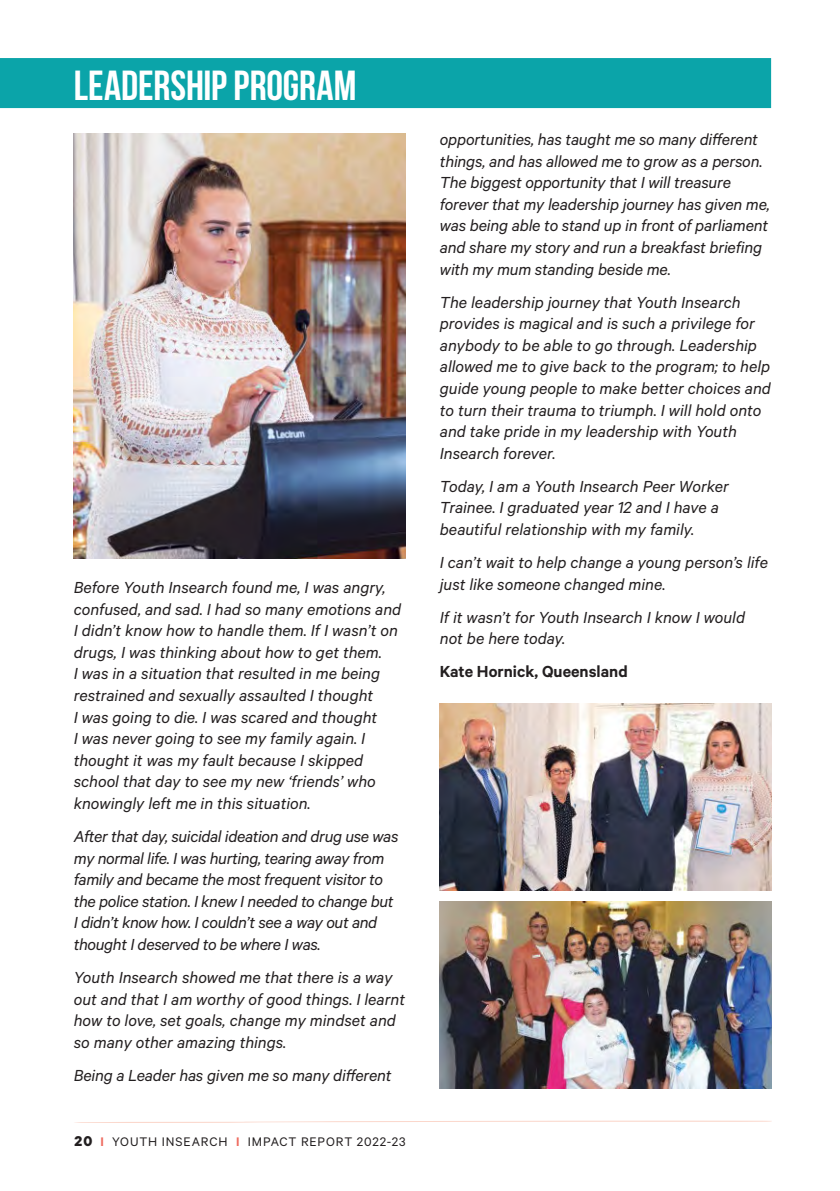
<style>
.page{position:relative;width:840px;height:1191px;background:#fff}
.page>*{position:absolute;margin:0;border:0;box-sizing:border-box;transform-origin:0 0}
.t1{font:700 42px "Bebas Neue";letter-spacing:-.005em;color:#fff}
.t2{font:italic 18px/21.6px "Calibre";color:#231f20}
.t3{font:italic 18px/21.6px "Calibre";letter-spacing:-.02em;color:#231f20}
.t4{font:600 18px "Calibre";color:#231f20}
.t5{font:14px "Calibre";letter-spacing:.065em;color:#231f20}
.s1{font-weight:700;font-size:16px}
.s2{font-weight:600;color:#ee6a5e}
</style>
<div class="page">
<svg style="left:75px;top:1120px;width:697px;height:3px"></svg>
<div style="left:0;top:58px;width:770px;height:50px;background:#0ba4a9"></div>
<img style="left:439px;top:703px;width:332px;height:187px">
<img style="left:439px;top:901px;width:332px;height:188px">
<img style="left:74px;top:133px;width:331px;height:425px">
<h1 class="t1" style="left:74px;top:62px;width:284px">LEADERSHIP PROGRAM</h1>
<p class="t2" style="left:74px;top:576px;width:329px">Before Youth Insearch found me, I was angry, confused, and sad. I had so many emotions and I didn’t know how to handle them. If I wasn’t on drugs, I was thinking about how to get them.<br>I was in a situation that resulted in me being restrained and sexually assaulted I thought<br>I was going to die. I was scared and thought<br>I was never going to see my family again. I thought it was my fault because I skipped school that day to see my new ‘friends’ who knowingly left me in this situation.</p>
<p class="t3" style="left:74px;top:825px;width:326px">After that day, suicidal ideation and drug use was my normal life. I was hurting, tearing away from family and became the most frequent visitor to the police station. I knew I needed to change but I didn’t know how. I couldn’t see a way out and thought I deserved to be where I was.</p>
<p class="t2" style="left:74px;top:966px;width:332px">Youth Insearch showed me that there is a way out and that I am worthy of good things. I learnt how to love, set goals, change my mindset and so many other amazing things.</p>
<p class="t2" style="left:74px;top:1063px;width:319px">Being a Leader has given me so many different</p>
<p class="t5" style="left:74px;top:1133px;width:332px"><span class="s1">20</span> <span class="s2">I</span> YOUTH INSEARCH <span class="s2">I</span> IMPACT REPORT 2022-23</p>
<p class="t2" style="left:439px;top:128px;width:331px">opportunities, has taught me so many different things, and has allowed me to grow as a person.<br>The biggest opportunity that I will treasure forever that my leadership journey has given me, was being able to stand up in front of parliament and share my story and run a breakfast briefing with my mum standing beside me.</p>
<p class="t2" style="left:439px;top:290px;width:332px">The leadership journey that Youth Insearch provides is magical and is such a privilege for anybody to be able to go through. Leadership allowed me to give back to the program; to help guide young people to make better choices and to turn their trauma to triumph. I will hold onto and take pride in my leadership with Youth Insearch forever.</p>
<p class="t2" style="left:439px;top:475px;width:290px">Today, I am a Youth Insearch Peer Worker<br>Trainee. I graduated year 12 and I have a beautiful relationship with my family.</p>
<p class="t2" style="left:439px;top:551px;width:329px">I can’t wait to help change a young person’s life just like someone changed mine.</p>
<p class="t2" style="left:439px;top:605px;width:306px">If it wasn’t for Youth Insearch I know I would not be here today.</p>
<p class="t4" style="left:439px;top:661px;width:189px">Kate Hornick, Queensland</p>
</div>
